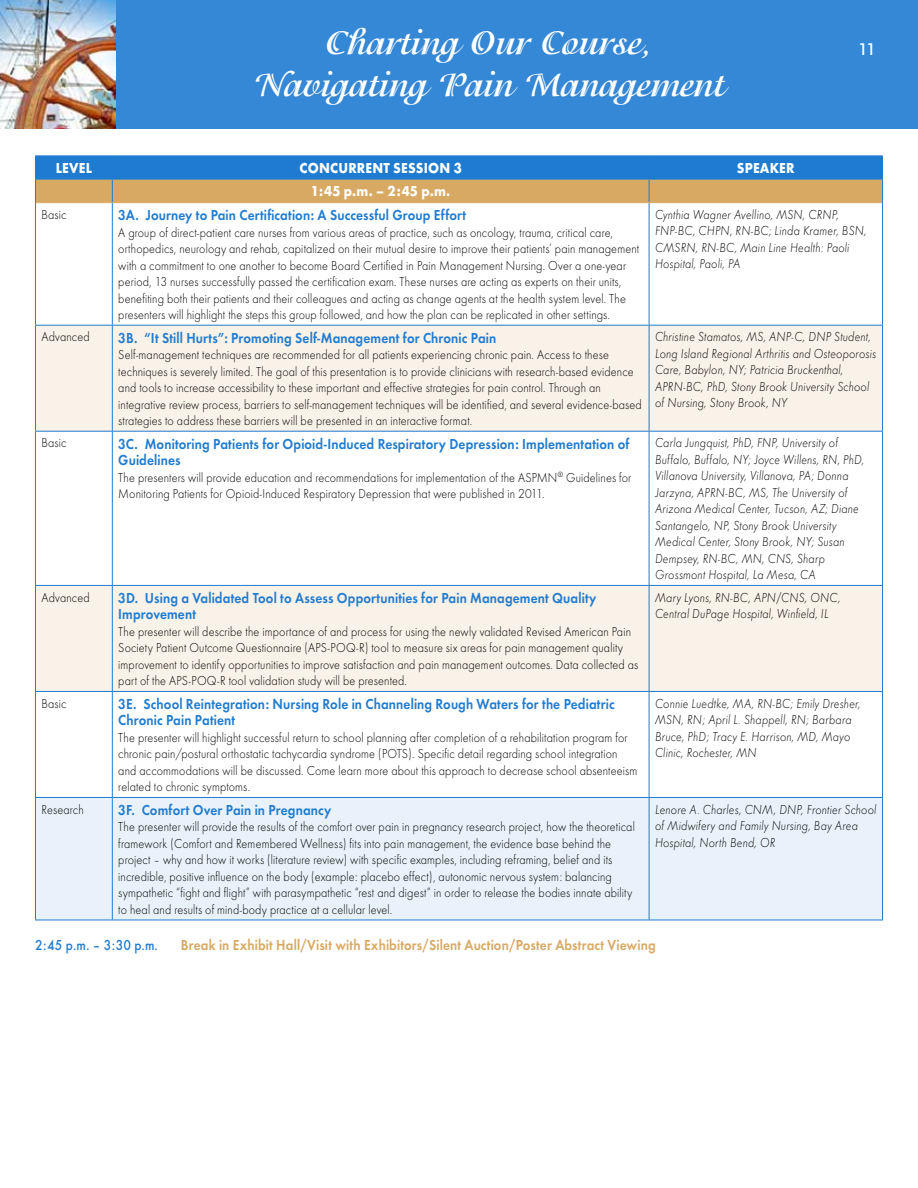
<style>
.page{position:relative;width:918px;height:1188px;background:#fff}
.page>*{position:absolute;margin:0;border:0;box-sizing:border-box;transform-origin:0 0}
.t1{font:700 36px/42px "Isadora";color:#fff;text-align:center}
.t2{font:500 16.5px "Futura BT";color:#fff}
.t3{font:600 15px/16.5px "Futura T";letter-spacing:.01em;color:#1f7bd0;scale:.9 1}
.t4{font:600 15px "Futura T";letter-spacing:.01em;color:#d8a963;scale:.9 1}
.t5{font:700 15px "Futura T";letter-spacing:.015em;color:#fff;scale:.9 1}
.t6{font:500 15px "Futura T";color:#1f7bd0;scale:.9 1}
.t7{font:300 13.5px/16.5px "Futura T";letter-spacing:.01em;color:#000;scale:.9 1}
.t8{font:italic 300 13.5px/16.5px "Futura T";letter-spacing:.01em;color:#000;scale:.9 1}
</style>
<div class="page">
<div style="left:0;top:0;width:918px;height:129px;background:#3588d5"></div>
<img style="left:0;top:0;width:116px;height:129px">
<svg style="left:36px;top:326px;width:846px;height:365px;fill:#f9f2e8"></svg>
<div style="left:36px;top:798px;width:846px;height:122px;background:#e9f2fa"></div>
<svg style="left:35px;top:156px;width:848px;height:47px;background:#78919b"></svg>
<hr style="left:35px;top:203px;width:1px;height:122px;background:#1f7bd0">
<hr style="left:112px;top:203px;width:1px;height:122px;background:#1f7bd0">
<hr style="left:649px;top:203px;width:1px;height:122px;background:#1f7bd0">
<hr style="left:882px;top:203px;width:1px;height:122px;background:#1f7bd0">
<hr style="left:35px;top:325px;width:77px;height:1px;background:#1f7bd0">
<hr style="left:35px;top:326px;width:1px;height:105px;background:#1f7bd0">
<hr style="left:112px;top:325px;width:537px;height:1px;background:#1f7bd0">
<hr style="left:112px;top:326px;width:1px;height:105px;background:#1f7bd0">
<hr style="left:649px;top:325px;width:234px;height:1px;background:#1f7bd0">
<hr style="left:649px;top:326px;width:1px;height:105px;background:#1f7bd0">
<hr style="left:882px;top:326px;width:1px;height:105px;background:#1f7bd0">
<hr style="left:35px;top:431px;width:77px;height:1px;background:#1f7bd0">
<hr style="left:35px;top:432px;width:1px;height:153px;background:#1f7bd0">
<hr style="left:112px;top:431px;width:537px;height:1px;background:#1f7bd0">
<hr style="left:112px;top:432px;width:1px;height:153px;background:#1f7bd0">
<hr style="left:649px;top:431px;width:234px;height:1px;background:#1f7bd0">
<hr style="left:649px;top:432px;width:1px;height:153px;background:#1f7bd0">
<hr style="left:882px;top:432px;width:1px;height:153px;background:#1f7bd0">
<hr style="left:35px;top:585px;width:77px;height:1px;background:#1f7bd0">
<hr style="left:35px;top:586px;width:1px;height:105px;background:#1f7bd0">
<hr style="left:112px;top:585px;width:537px;height:1px;background:#1f7bd0">
<hr style="left:112px;top:586px;width:1px;height:105px;background:#1f7bd0">
<hr style="left:649px;top:585px;width:234px;height:1px;background:#1f7bd0">
<hr style="left:649px;top:586px;width:1px;height:105px;background:#1f7bd0">
<hr style="left:882px;top:586px;width:1px;height:105px;background:#1f7bd0">
<hr style="left:35px;top:691px;width:77px;height:1px;background:#1f7bd0">
<hr style="left:35px;top:692px;width:1px;height:105px;background:#1f7bd0">
<hr style="left:112px;top:691px;width:537px;height:1px;background:#1f7bd0">
<hr style="left:112px;top:692px;width:1px;height:105px;background:#1f7bd0">
<hr style="left:649px;top:691px;width:234px;height:1px;background:#1f7bd0">
<hr style="left:649px;top:692px;width:1px;height:105px;background:#1f7bd0">
<hr style="left:882px;top:692px;width:1px;height:105px;background:#1f7bd0">
<hr style="left:35px;top:797px;width:77px;height:1px;background:#1f7bd0">
<hr style="left:35px;top:798px;width:1px;height:122px;background:#1f7bd0">
<hr style="left:112px;top:797px;width:537px;height:1px;background:#1f7bd0">
<hr style="left:112px;top:798px;width:1px;height:122px;background:#1f7bd0">
<hr style="left:649px;top:797px;width:234px;height:1px;background:#1f7bd0">
<hr style="left:649px;top:798px;width:1px;height:122px;background:#1f7bd0">
<hr style="left:882px;top:798px;width:1px;height:122px;background:#1f7bd0">
<hr style="left:35px;top:920px;width:77px;height:1px;background:#1f7bd0">
<hr style="left:112px;top:920px;width:537px;height:1px;background:#1f7bd0">
<hr style="left:649px;top:920px;width:234px;height:1px;background:#1f7bd0">
<hr style="left:36px;top:202px;width:76px;height:1px;background:#d8a963">
<hr style="left:112px;top:202px;width:537px;height:1px;background:#d8a963">
<hr style="left:649px;top:202px;width:233px;height:1px;background:#d8a963">
<h1 class="t1" style="left:254px;top:21px;width:472px">Charting Our Course,<br>Navigating Pain Management</h1>
<p class="t2" style="left:858px;top:39px;width:19px">11</p>
<p class="t5" style="left:56px;top:159px;width:42px">LEVEL</p>
<p class="t5" style="left:300px;top:159px;width:182px">CONCURRENT SESSION 3</p>
<p class="t5" style="left:737px;top:159px;width:66px">SPEAKER</p>
<p class="t5" style="left:311px;top:183px;width:156px">1:45 p.m. – 2:45 p.m.</p>
<p class="t7" style="left:41px;top:206px;width:29px">Basic</p>
<p class="t3" style="left:118px;top:207px;width:388px">3A. Journey to Pain Certification: A Successful Group Effort</p>
<p class="t7" style="left:118px;top:224px;width:580px">A group of direct-patient care nurses from various areas of practice, such as oncology, trauma, critical care, orthopedics, neurology and rehab, capitalized on their mutual desire to improve their patients’ pain management with a commitment to one another to become Board Certified in Pain Management Nursing. Over a one-year period, 13 nurses successfully passed the certification exam. These nurses are acting as experts on their units, benefiting both their patients and their colleagues and acting as change agents at the health system level. The presenters will highlight the steps this group followed, and how the plan can be replicated in other settings.</p>
<p class="t8" style="left:655px;top:206px;width:237px">Cynthia Wagner Avellino, MSN, CRNP, FNP-BC, CHPN, RN-BC; Linda Kramer, BSN, CMSRN, RN-BC, Main Line Health: Paoli Hospital, Paoli, PA</p>
<p class="t7" style="left:41px;top:329px;width:55px">Advanced</p>
<p class="t3" style="left:118px;top:329px;width:421px">3B. “It Still Hurts”: Promoting Self-Management for Chronic Pain</p>
<p class="t7" style="left:118px;top:346px;width:583px">Self-management techniques are recommended for all patients experiencing chronic pain. Access to these techniques is severely limited. The goal of this presentation is to provide clinicians with research-based evidence and tools to increase accessibility to these important and effective strategies for pain control. Through an integrative review process, barriers to self-management techniques will be identified, and several evidence-based strategies to address these barriers will be presented in an interactive format.</p>
<p class="t7" style="left:41px;top:435px;width:29px">Basic</p>
<p class="t3" style="left:118px;top:435px;width:569px">3C. Monitoring Patients for Opioid-Induced Respiratory Depression: Implementation of<br>Guidelines</p>
<p class="t7" style="left:118px;top:469px;width:572px">The presenters will provide education and recommendations for implementation of the ASPMN<sup>®</sup> Guidelines for<br>Monitoring Patients for Opioid-Induced Respiratory Depression that were published in 2011.</p>
<p class="t7" style="left:41px;top:589px;width:55px">Advanced</p>
<p class="t3" style="left:118px;top:589px;width:533px">3D. Using a Validated Tool to Assess Opportunities for Pain Management Quality<br>Improvement</p>
<p class="t7" style="left:118px;top:623px;width:579px">The presenter will describe the importance of and process for using the newly validated Revised American Pain Society Patient Outcome Questionnaire (APS-POQ-R) tool to measure six areas for pain management quality improvement to identify opportunities to improve satisfaction and pain management outcomes. Data collected as part of the APS-POQ-R tool validation study will be presented.</p>
<p class="t7" style="left:41px;top:695px;width:29px">Basic</p>
<p class="t3" style="left:118px;top:696px;width:553px">3E. School Reintegration: Nursing Role in Channeling Rough Waters for the Pediatric<br>Chronic Pain Patient</p>
<p class="t7" style="left:118px;top:729px;width:578px">The presenter will highlight successful return to school planning after completion of a rehabilitation program for chronic pain/postural orthostatic tachycardia syndrome (POTS). Specific detail regarding school integration and accommodations will be discussed. Come learn more about this approach to decrease school absenteeism related to chronic symptoms.</p>
<p class="t7" style="left:41px;top:801px;width:48px">Research</p>
<p class="t3" style="left:118px;top:802px;width:238px">3F. Comfort Over Pain in Pregnancy</p>
<p class="t7" style="left:118px;top:819px;width:576px">The presenter will provide the results of the comfort over pain in pregnancy research project, how the theoretical framework (Comfort and Remembered Wellness) fits into pain management, the evidence base behind the project – why and how it works (literature review) with specific examples, including reframing, belief and its incredible, positive influence on the body (example: placebo effect), autonomic nervous system: balancing sympathetic “fight and flight” with parasympathetic “rest and digest” in order to release the bodies innate ability to heal and results of mind-body practice at a cellular level.</p>
<p class="t8" style="left:655px;top:329px;width:247px">Christine Stamatos, MS, ANP-C, DNP Student, Long Island Regional Arthritis and Osteoporosis Care, Babylon, NY; Patricia Bruckenthal, APRN-BC, PhD, Stony Brook University School of Nursing, Stony Brook, NY</p>
<p class="t8" style="left:655px;top:435px;width:234px">Carla Jungquist, PhD, FNP, University of Buffalo, Buffalo, NY; Joyce Willens, RN, PhD, Villanova University, Villanova, PA; Donna Jarzyna, APRN-BC, MS, The University of Arizona Medical Center, Tucson, AZ; Diane Santangelo, NP, Stony Brook University Medical Center, Stony Brook, NY; Susan Dempsey, RN-BC, MN, CNS, Sharp Grossmont Hospital, La Mesa, CA</p>
<p class="t8" style="left:655px;top:589px;width:208px">Mary Lyons, RN-BC, APN/CNS, ONC,<br>Central DuPage Hospital, Winfield, IL</p>
<p class="t8" style="left:655px;top:695px;width:230px">Connie Luedtke, MA, RN-BC; Emily Dresher, MSN, RN; April L. Shappell, RN; Barbara Bruce, PhD; Tracy E. Harrison, MD, Mayo Clinic, Rochester, MN</p>
<p class="t8" style="left:655px;top:801px;width:247px">Lenore A. Charles, CNM, DNP, Frontier School of Midwifery and Family Nursing, Bay Area<br>Hospital, North Bend, OR</p>
<p class="t6" style="left:35px;top:937px;width:138px">2:45 p.m. – 3:30 p.m.</p>
<p class="t4" style="left:181px;top:936px;width:529px">Break in Exhibit Hall/Visit with Exhibitors/Silent Auction/Poster Abstract Viewing</p>
</div>
